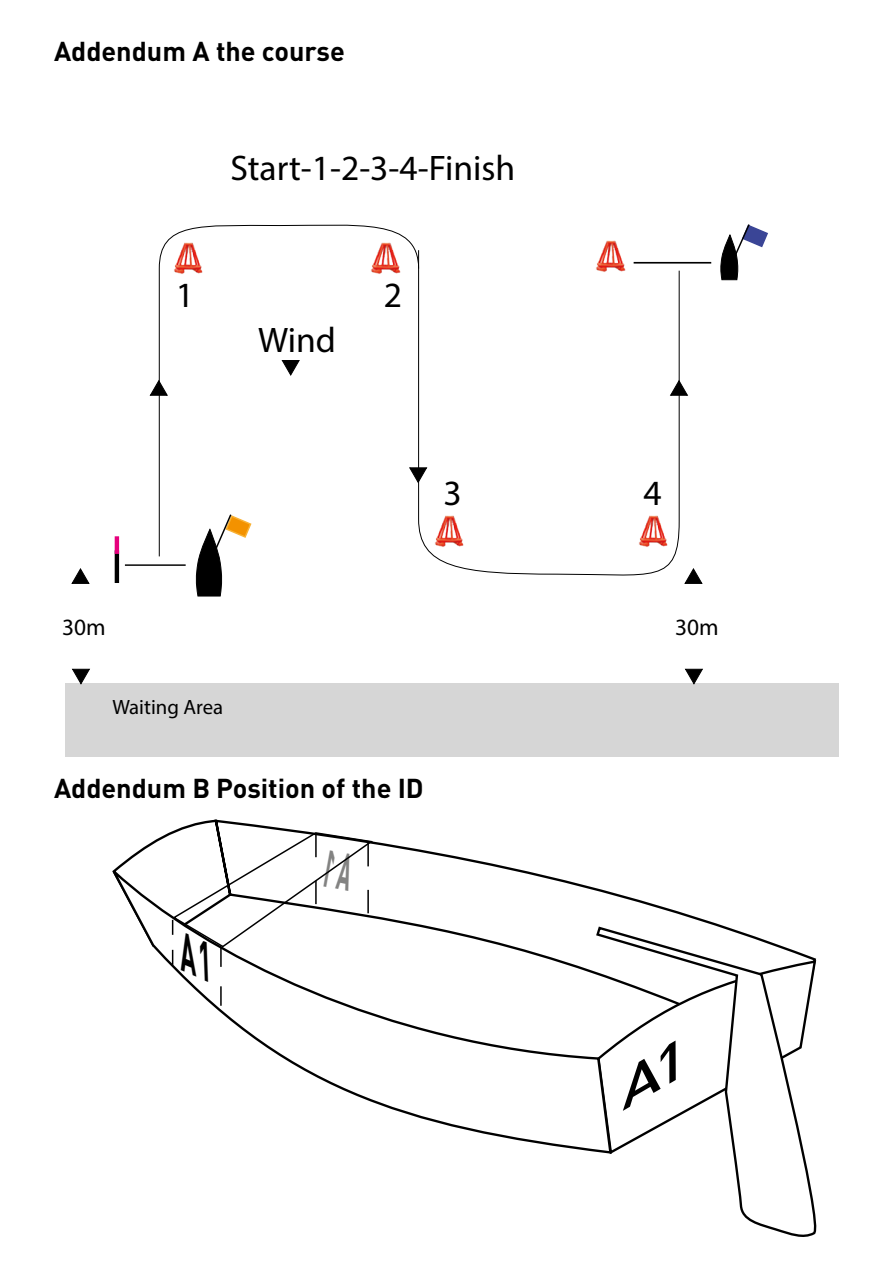
<style>
.page{position:relative;width:893px;height:1263px;background:#fff}
.page>*{position:absolute;margin:0;border:0;box-sizing:border-box;transform-origin:0 0}
.t1{font:35.55px "Myriad Pro";color:#000}
.t2{font:700 27px "DIN";color:#000}
.t3{font:23.4px "Myriad Pro";color:#000}
.t4{font:20.7px "Myriad Pro";color:#000}
</style>
<div class="page">
<div style="left:66px;top:684px;width:773px;height:73px;background:#d6d6d6"></div>
<hr style="left:634px;top:262px;width:77px;height:2px;background:#000">
<hr style="left:125px;top:564px;width:61px;height:2px;background:#000">
<svg style="left:720px;top:224px;width:48px;height:56px"></svg>
<svg style="left:150px;top:380px;width:9px;height:16px"></svg>
<svg style="left:71px;top:568px;width:18px;height:16px"></svg>
<svg style="left:680px;top:381px;width:8px;height:15px"></svg>
<svg style="left:72px;top:669px;width:18px;height:15px"></svg>
<svg style="left:684px;top:568px;width:18px;height:16px"></svg>
<svg style="left:685px;top:669px;width:18px;height:15px"></svg>
<svg style="left:196px;top:557px;width:27px;height:39px"></svg>
<svg style="left:159px;top:224px;width:259px;height:333px"></svg>
<svg style="left:418px;top:250px;width:262px;height:326px"></svg>
<hr style="left:115px;top:550px;width:4px;height:33px;background:#000">
<hr style="left:115px;top:536px;width:4px;height:18px;background:#e6007d">
<img style="left:172px;top:240px;width:33px;height:34px">
<img style="left:370px;top:240px;width:32px;height:34px">
<img style="left:433px;top:513px;width:32px;height:34px">
<img style="left:637px;top:513px;width:32px;height:34px">
<img style="left:595px;top:240px;width:32px;height:33px">
<svg style="left:116px;top:819px;width:605px;height:106px"></svg>
<svg style="left:112px;top:868px;width:501px;height:284px"></svg>
<svg style="left:595px;top:925px;width:222px;height:312px"></svg>
<svg style="left:596px;top:959px;width:221px;height:196px"></svg>
<svg style="left:171px;top:831px;width:204px;height:175px"></svg>
<p class="t2" style="left:54px;top:33px;width:292px">Addendum A the course</p>
<h1 class="t1" style="left:230px;top:146px;width:286px">Start-1-2-3-4-Finish</h1>
<h1 class="t1" style="left:176px;top:273px;width:20px">1</h1>
<h1 class="t1" style="left:384px;top:273px;width:20px">2</h1>
<h1 class="t1" style="left:258px;top:318px;width:79px">Wind</h1>
<h1 class="t1" style="left:444px;top:471px;width:20px">3</h1>
<h1 class="t1" style="left:644px;top:471px;width:20px">4</h1>
<p class="t3" style="left:62px;top:612px;width:45px">30m</p>
<p class="t4" style="left:112px;top:694px;width:112px">Waiting Area</p>
<p class="t2" style="left:54px;top:770px;width:371px">Addendum B Position of the ID</p>
<p class="t3" style="left:675px;top:612px;width:45px">30m</p>
</div>
